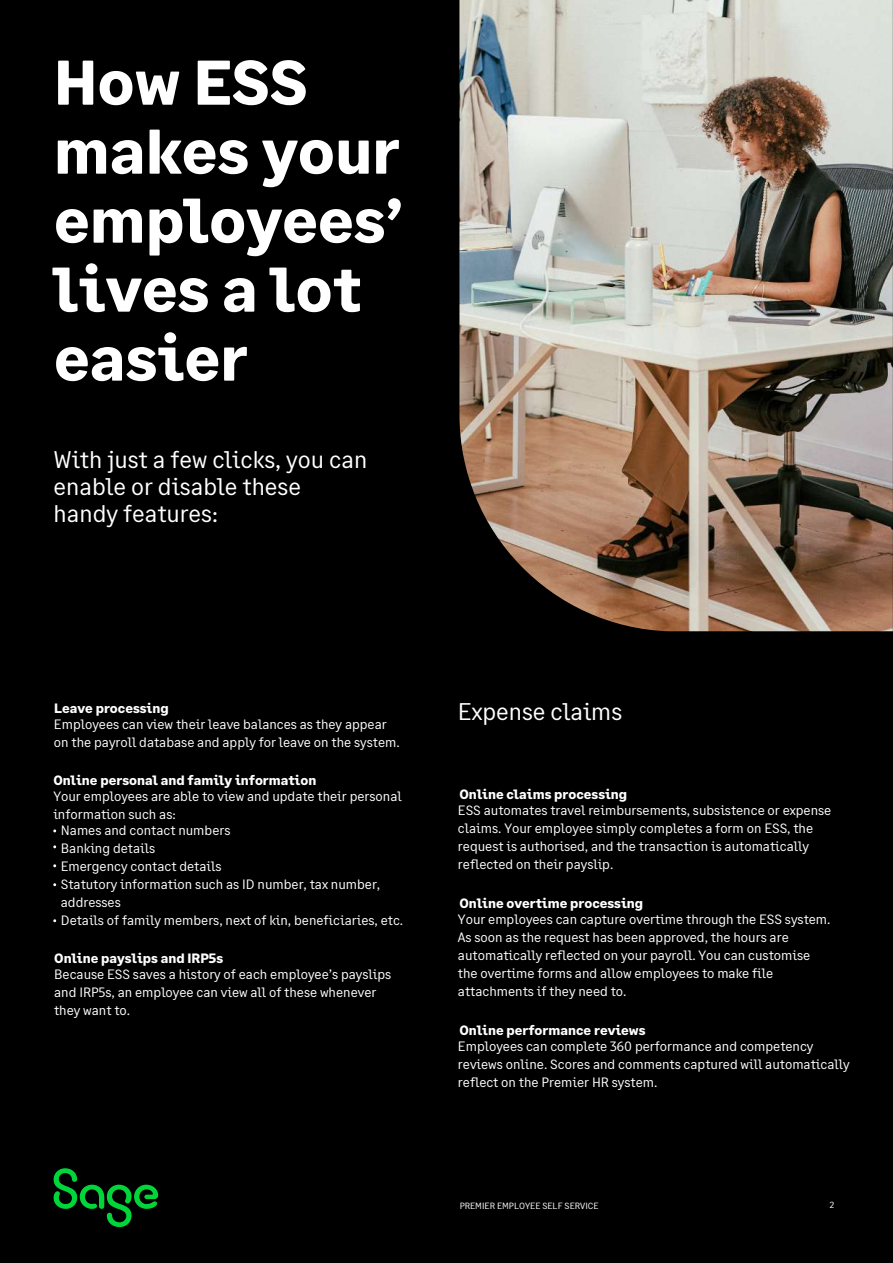
<style>
.page{position:relative;width:893px;height:1263px;background:#fff}
.page>*{position:absolute;margin:0;border:0;box-sizing:border-box;transform-origin:0 0}
.t1{font:700 63px/69px "Sage Text";color:#fff}
.t2{font:24px/27px "Sage Text";color:#fff}
.t3{font:13.5px/18px "Sage Text";color:#fff}
.t4{font:700 13.5px "Sage Text";color:#fff}
.t5{font:9px "Sage Text";color:#fff}
</style>
<div class="page">
<div style="left:0;top:0;width:892px;height:1263px;background:#000"></div>
<svg style="left:54px;top:1168px;width:104px;height:59px"></svg>
<img style="left:459px;top:0;width:434px;height:631px">
<h1 class="t1" style="left:54px;top:49px;width:350px">How ESS makes your employees’ lives a lot easier</h1>
<h2 class="t2" style="left:53px;top:446px;width:315px">With just a few clicks, you can enable or disable these handy features:</h2>
<p class="t4" style="left:54px;top:699px;width:116px">Leave processing</p>
<p class="t3" style="left:54px;top:715px;width:347px">Employees can view their leave balances as they appear on the payroll database and apply for leave on the system.</p>
<p class="t4" style="left:53px;top:772px;width:265px">Online personal and family information</p>
<p class="t3" style="left:53px;top:788px;width:350px">Your employees are able to view and update their personal information such as:</p>
<p class="t3" style="left:61px;top:822px;width:344px">Names and contact numbers<br>Banking details<br>Emergency contact details<br>Statutory information such as ID number, tax number, addresses<br>Details of family members, next of kin, beneficiaries, etc.</p>
<p class="t4" style="left:54px;top:950px;width:170px">Online payslips and IRP5s</p>
<p class="t3" style="left:54px;top:966px;width:339px">Because ESS saves a history of each employee’s payslips and IRP5s, an employee can view all of these whenever they want to.</p>
<h2 class="t2" style="left:458px;top:699px;width:166px">Expense claims</h2>
<p class="t4" style="left:459px;top:786px;width:169px">Online claims processing</p>
<p class="t3" style="left:458px;top:801px;width:375px">ESS automates travel reimbursements, subsistence or expense claims. Your employee simply completes a form on ESS, the request is authorised, and the transaction is automatically reflected on their payslip.</p>
<p class="t4" style="left:459px;top:895px;width:185px">Online overtime processing</p>
<p class="t3" style="left:458px;top:911px;width:374px">Your employees can capture overtime through the ESS system.<br>As soon as the request has been approved, the hours are automatically reflected on your payroll. You can customise the overtime forms and allow employees to make file attachments if they need to.</p>
<p class="t4" style="left:459px;top:1022px;width:188px">Online performance reviews</p>
<p class="t3" style="left:458px;top:1038px;width:393px">Employees can complete 360 performance and competency reviews online. Scores and comments captured will automatically reflect on the Premier HR system.</p>
<p class="t5" style="left:460px;top:1200px;width:140px">PREMIER EMPLOYEE SELF SERVICE</p>
<p class="t5" style="left:830px;top:1200px;width:6px">2</p>
</div>
